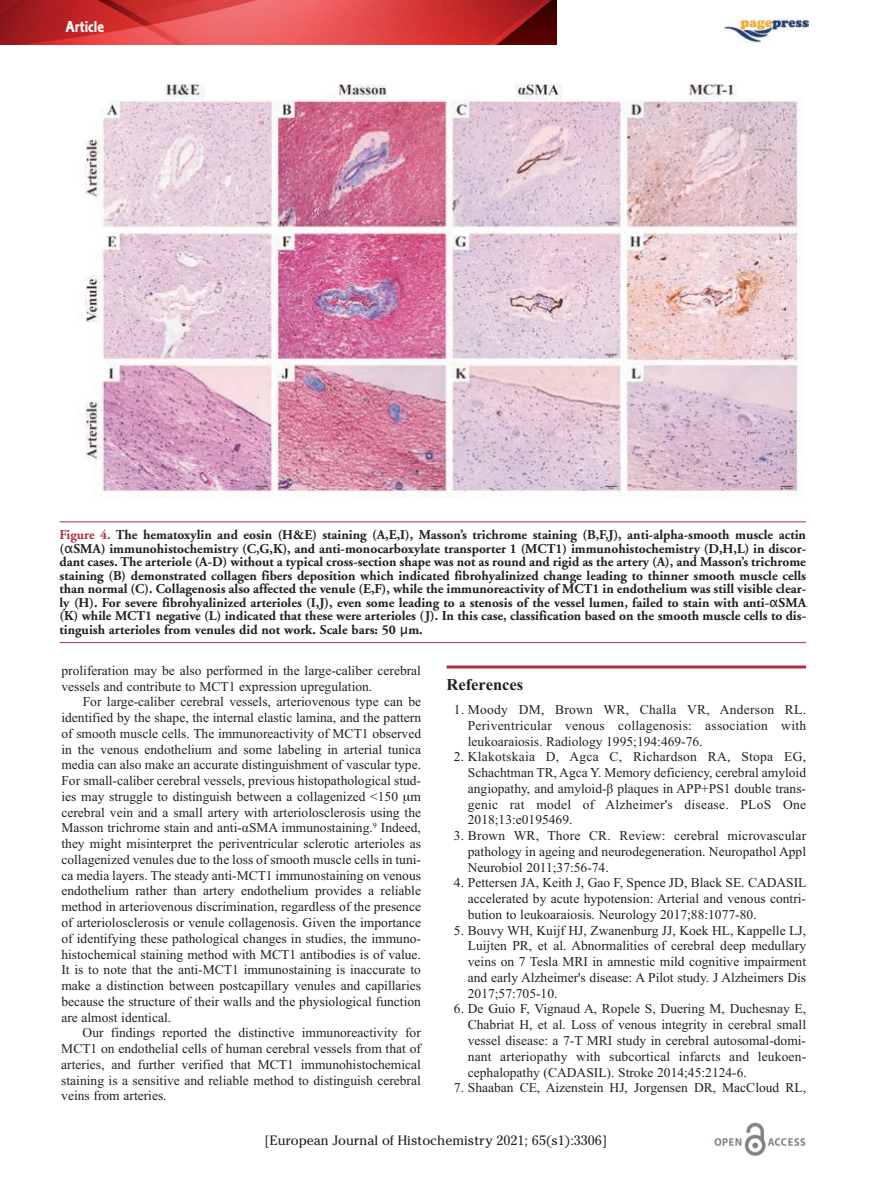
<style>
.page{position:relative;width:893px;height:1191px;background:#fff}
.page>*{position:absolute;margin:0;border:0;box-sizing:border-box;transform-origin:0 0}
.t1{font:700 16.5px "Times New Roman";color:#231f20}
.t2{font:16.5px "Corinthian Bold Condensed Plain";color:#fff}
.t3{font:13.5px/15.8px "Times New Roman";color:#231f20;text-align:justify}
.t4{font:700 13.5px/13.5px "Adobe Garamond";color:#231f20;text-align:justify}
.t5{font:13.5px "Cheltenham";color:#231f20}
.s1{color:#aa323f}
.s2{font-family:"Lucida Grande";font-weight:400}
</style>
<div class="page">
<svg style="left:0;top:0;width:556px;height:44px;background:#cb3c3c"></svg>
<img style="left:714px;top:1123px;width:92px;height:33px">
<img style="left:724px;top:19px;width:84px;height:24px">
<hr style="left:446px;top:665px;width:360px;height:3px;background:#aa323f">
<hr style="left:59px;top:521px;width:747px;height:1px;background:#aa323f">
<hr style="left:59px;top:642px;width:747px;height:1px;background:#aa323f">
<img style="left:85px;top:84px;width:717px;height:414px">
<p class="t2" style="left:65px;top:21px;width:40px">Article</p>
<p class="t4" style="left:59px;top:529px;width:748px"><span class="s1">Figure 4.</span> The hematoxylin and eosin (H&amp;E) staining (A,E,I), Masson’s trichrome staining (B,F,J), anti-alpha-smooth muscle actin (<span class="s2">α</span>SMA) immunohistochemistry (C,G,K), and anti-monocarboxylate transporter 1 (MCT1) immunohistochemistry (D,H,L) in discor&shy;dant cases. The arteriole (A-D) without a typical cross-section shape was not as round and rigid as the artery (A), and Masson’s trichrome staining (B) demonstrated collagen fibers deposition which indicated fibrohyalinized change leading to thinner smooth muscle cells than normal (C). Collagenosis also affected the venule (E,F), while the immunoreactivity of MCT1 in endothelium was still visible clear&shy;ly (H). For severe fibrohyalinized arterioles (I,J), even some leading to a stenosis of the vessel lumen, failed to stain with anti-<span class="s2">α</span>SMA (K) while MCT1 negative (L) indicated that these were arterioles (J). In this case, classification based on the smooth muscle cells to dis&shy;tinguish arterioles from venules did not work. Scale bars: 50 <span class="s2">μ</span>m.</p>
<p class="t3" style="left:61px;top:662px;width:361px">proliferation may be also performed in the large-caliber cerebral vessels and contribute to MCT1 expression upregulation.</p>
<p class="t3" style="left:61px;top:694px;width:361px;text-indent:21px">For large-caliber cerebral vessels, arteriovenous type can be identified by the shape, the internal elastic lamina, and the pattern of smooth muscle cells. The immunoreactivity of MCT1 observed in the venous endothelium and some labeling in arterial tunica media can also make an accurate distinguishment of vascular type.<br>For small-caliber cerebral vessels, previous histopathological stud&shy;ies may struggle to distinguish between a collagenized &lt;150 m cerebral vein and a small artery with arteriolosclerosis using the Masson trichrome stain and anti-αSMA immunostaining.<sup>9</sup> Indeed, they might misinterpret the periventricular sclerotic arterioles as collagenized venules due to the loss of smooth muscle cells in tuni&shy;ca media layers. The steady anti-MCT1 immunostaining on venous endothelium rather than artery endothelium provides a reliable method in arteriovenous discrimination, regardless of the presence of arteriolosclerosis or venule collagenosis. Given the importance of identifying these pathological changes in studies, the immuno&shy;histochemical staining method with MCT1 antibodies is of value.<br>It is to note that the anti-MCT1 immunostaining is inaccurate to make a distinction between postcapillary venules and capillaries because the structure of their walls and the physiological function are almost identical.</p>
<p class="t3" style="left:61px;top:1024px;width:361px;text-indent:21px">Our findings reported the distinctive immunoreactivity for MCT1 on endothelial cells of human cerebral vessels from that of arteries, and further verified that MCT1 immunohistochemical staining is a sensitive and reliable method to distinguish cerebral veins from arteries.</p>
<p class="t1" style="left:446px;top:674px;width:78px">References</p>
<p class="t3" style="left:468px;top:701px;width:340px;text-indent:-14px">1. Moody DM, Brown WR, Challa VR, Anderson RL.<br>Periventricular venous collagenosis: association with leukoaraiosis. Radiology 1995;194:469-76.</p>
<p class="t3" style="left:468px;top:749px;width:340px;text-indent:-14px">2. Klakotskaia D, Agca C, Richardson RA, Stopa EG, Schachtman TR, Agca Y. Memory deficiency, cerebral amyloid angiopathy, and amyloid-β plaques in APP+PS1 double trans&shy;genic rat model of Alzheimer's disease. PLoS One 2018;13:e0195469.</p>
<p class="t3" style="left:468px;top:827px;width:340px;text-indent:-14px">3. Brown WR, Thore CR. Review: cerebral microvascular pathology in ageing and neurodegeneration. Neuropathol Appl Neurobiol 2011;37:56-74.</p>
<p class="t3" style="left:468px;top:875px;width:340px;text-indent:-14px">4. Pettersen JA, Keith J, Gao F, Spence JD, Black SE. CADASIL accelerated by acute hypotension: Arterial and venous contri&shy;bution to leukoaraiosis. Neurology 2017;88:1077-80.</p>
<p class="t3" style="left:468px;top:922px;width:340px;text-indent:-14px">5. Bouvy WH, Kuijf HJ, Zwanenburg JJ, Koek HL, Kappelle LJ, Luijten PR, et al. Abnormalities of cerebral deep medullary veins on 7 Tesla MRI in amnestic mild cognitive impairment and early Alzheimer's disease: A Pilot study. J Alzheimers Dis 2017;57:705-10.</p>
<p class="t3" style="left:468px;top:1001px;width:340px;text-indent:-14px">6. De Guio F, Vignaud A, Ropele S, Duering M, Duchesnay E, Chabriat H, et al. Loss of venous integrity in cerebral small vessel disease: a 7-T MRI study in cerebral autosomal-domi&shy;nant arteriopathy with subcortical infarcts and leukoen&shy;cephalopathy (CADASIL). Stroke 2014;45:2124-6.</p>
<p class="t3" style="left:454px;top:1079px;width:353px">7. Shaaban CE, Aizenstein HJ, Jorgensen DR, MacCloud RL,</p>
<p class="t5" style="left:264px;top:1133px;width:344px">[European Journal of Histochemistry 2021; 65(s1):3306]</p>
</div>
